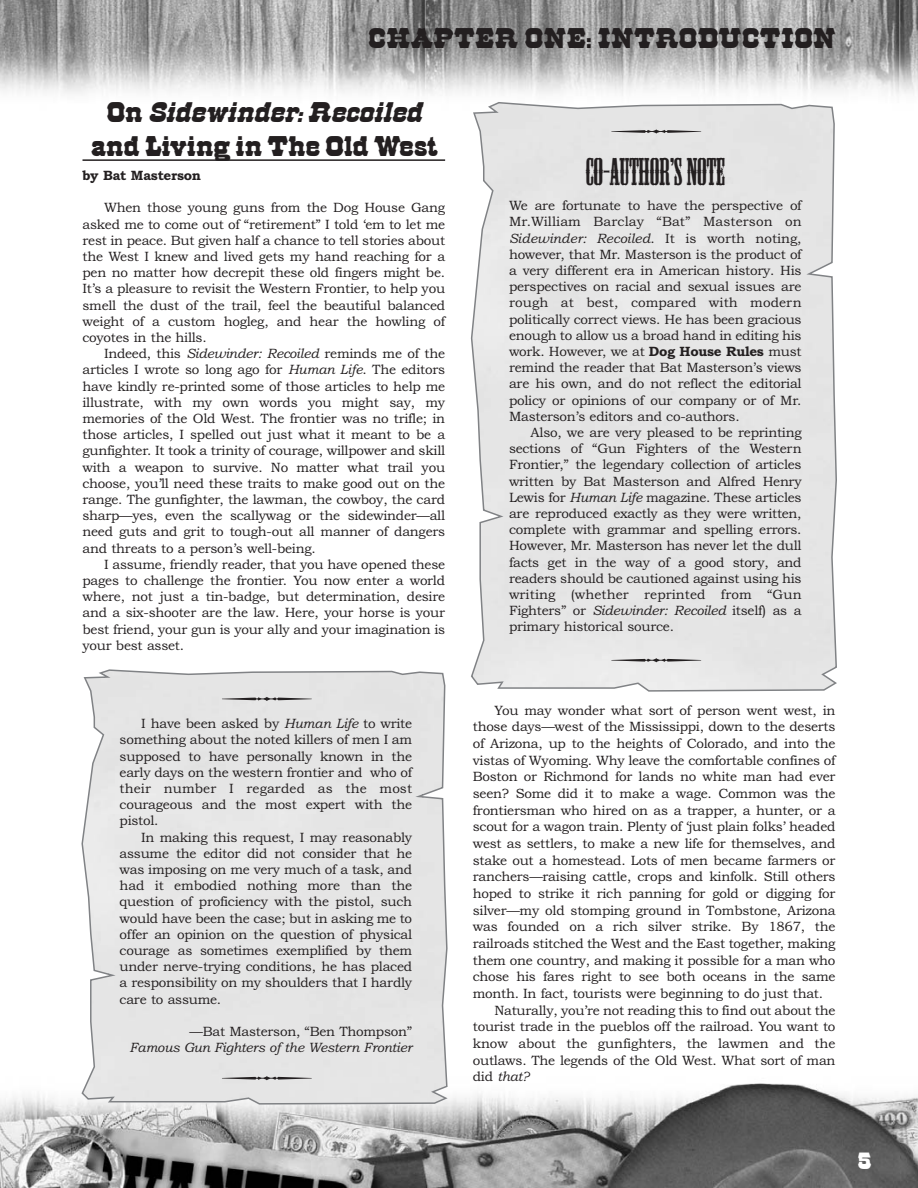
<style>
.page{position:relative;width:918px;height:1188px;background:#fff}
.page>*{position:absolute;margin:0;border:0;box-sizing:border-box;transform-origin:0 0}
.t1{font:36px "Mesquite";letter-spacing:-.01em;color:#231f20}
.t2{font:28.5px/34.2px "Rodding";letter-spacing:-.015em;color:#231f20;text-align:center}
.t3{font:24px "Rodding";color:#fff}
.t4{font:13.5px/16.2px "Bookman Old Style";letter-spacing:-.02em;color:#231f20;text-align:justify}
.t5{font:italic 13.5px "Bookman Old Style";letter-spacing:-.02em;color:#231f20}
.t6{font:700 13.5px "Bookman Old Style";letter-spacing:-.02em;color:#231f20}
.s1{font-style:italic}
.s2{font-weight:700}
.s3{font-style:normal}
</style>
<div class="page">
<img style="left:0;top:0;width:918px;height:95px">
<img style="left:0;top:1083px;width:918px;height:105px">
<hr style="left:82px;top:159px;width:363px;height:2px;background:#231f20">
<div style="left:471px;top:102px;width:366px;height:590px;background:#e5e5e5"></div>
<div style="left:81px;top:669px;width:367px;height:436px;background:#e5e5e5"></div>
<svg style="left:611px;top:129px;width:90px;height:5px"></svg>
<svg style="left:611px;top:658px;width:90px;height:4px"></svg>
<svg style="left:222px;top:697px;width:90px;height:4px"></svg>
<svg style="left:222px;top:1076px;width:90px;height:4px"></svg>
<h2 class="t2" style="left:368px;top:23px;width:469px">CHAPTER ONE: INTRODUCTION</h2>
<h2 class="t2" style="left:90px;top:98px;width:349px">On <span class="s1">Sidewinder:Recoiled </span>and Living in The Old West</h2>
<p class="t6" style="left:82px;top:170px;width:120px">by Bat Masterson</p>
<p class="t4" style="left:82px;top:201px;width:364px;text-indent:22px">When those young guns from the Dog House Gang asked me to come out of “retirement” I told ‘em to let me rest in peace. But given half a chance to tell stories about the West I knew and lived gets my hand reaching for a pen no matter how decrepit these old fingers might be.<br>It’s a pleasure to revisit the Western Frontier, to help you smell the dust of the trail, feel the beautiful balanced weight of a custom hogleg, and hear the howling of coyotes in the hills.</p>
<p class="t4" style="left:82px;top:347px;width:364px;text-indent:22px">Indeed, this <span class="s1">Sidewinder: Recoiled</span> reminds me of the articles I wrote so long ago for <span class="s1">Human Life</span>. The editors have kindly re-printed some of those articles to help me illustrate, with my own words you might say, my memories of the Old West. The frontier was no trifle; in those articles, I spelled out just what it meant to be a gunfighter. It took a trinity of courage, willpower and skill with a weapon to survive. No matter what trail you choose, you’ll need these traits to make good out on the range. The gunfighter, the lawman, the cowboy, the card sharp—yes, even the scallywag or the sidewinder—all need guts and grit to tough-out all manner of dangers and threats to a person’s well-being.</p>
<p class="t4" style="left:82px;top:557px;width:364px;text-indent:22px">I assume, friendly reader, that you have opened these pages to challenge the frontier. You now enter a world where, not just a tin-badge, but determination, desire and a six-shooter are the law. Here, your horse is your best friend, your gun is your ally and your imagination is your best asset.</p>
<p class="t4" style="left:120px;top:717px;width:294px;text-indent:22px">I have been asked by <span class="s1">Human Life</span> to write something about the noted killers of men I am supposed to have personally known in the early days on the western frontier and who of their number I regarded as the most courageous and the most expert with the pistol.</p>
<p class="t4" style="left:120px;top:830px;width:294px;text-indent:22px">In making this request, I may reasonably assume the editor did not consider that he was imposing on me very much of a task, and had it embodied nothing more than the question of proficiency with the pistol, such would have been the case; but in asking me to offer an opinion on the question of physical courage as sometimes exemplified by them under nerve-trying conditions, he has placed a responsibility on my shoulders that I hardly care to assume.</p>
<p class="t4" style="left:190px;top:1025px;width:224px">—Bat Masterson, “Ben Thompson”</p>
<p class="t5" style="left:129px;top:1043px;width:284px">Famous Gun Fighters of the Western Frontier</p>
<h1 class="t1" style="left:586px;top:151px;width:141px">CO-AUTHOR’S NOTE</h1>
<p class="t4" style="left:509px;top:199px;width:294px">We are fortunate to have the perspective of Mr.William Barclay “Bat” Masterson on <span class="s1">Sidewinder: Recoiled</span>. It is worth noting, however, that Mr. Masterson is the product of a very different era in American history. His perspectives on racial and sexual issues are rough at best, compared with modern politically correct views. He has been gracious enough to allow us a broad hand in editing his work. However, we at <span class="s2">Dog House Rules</span> must remind the reader that Bat Masterson’s views are his own, and do not reflect the editorial policy or opinions of our company or of Mr.<br>Masterson’s editors and co-authors.</p>
<p class="t4" style="left:509px;top:426px;width:294px;text-indent:22px">Also, we are very pleased to be reprinting sections of “Gun Fighters of the Western Frontier,” the legendary collection of articles written by Bat Masterson and Alfred Henry Lewis for <span class="s1">Human Life</span> magazine. These articles are reproduced exactly as they were written, complete with grammar and spelling errors.<br>However, Mr. Masterson has never let the dull facts get in the way of a good story, and readers should be cautioned against using his writing (whether reprinted from “Gun Fighters” or <span class="s1">Sidewinder: Recoiled</span> itself) as a primary historical source.</p>
<p class="t4" style="left:494px;top:703px;width:343px">You may wonder what sort of person went west, in</p>
<p class="t4" style="left:473px;top:720px;width:364px">those days—west of the Mississippi, down to the deserts</p>
<p class="t4" style="left:473px;top:737px;width:364px">of Arizona, up to the heights of Colorado, and into the</p>
<p class="t4" style="left:473px;top:753px;width:364px">vistas of Wyoming. Why leave the comfortable confines of</p>
<p class="t4" style="left:473px;top:770px;width:364px">Boston or Richmond for lands no white man had ever</p>
<p class="t4" style="left:473px;top:787px;width:364px">seen? Some did it to make a wage. Common was the</p>
<p class="t4" style="left:473px;top:803px;width:364px">frontiersman who hired on as a trapper, a hunter, or a</p>
<p class="t4" style="left:473px;top:820px;width:364px">scout for a wagon train. Plenty of ‘just plain folks’ headed</p>
<p class="t4" style="left:473px;top:837px;width:364px">west as settlers, to make a new life for themselves, and</p>
<p class="t4" style="left:473px;top:853px;width:364px">stake out a homestead. Lots of men became farmers or</p>
<p class="t4" style="left:473px;top:870px;width:364px">ranchers—raising cattle, crops and kinfolk. Still others</p>
<p class="t4" style="left:473px;top:887px;width:364px">hoped to strike it rich panning for gold or digging for</p>
<p class="t4" style="left:473px;top:903px;width:364px">silver—my old stomping ground in Tombstone, Arizona</p>
<p class="t4" style="left:473px;top:920px;width:364px">was founded on a rich silver strike. By 1867, the</p>
<p class="t4" style="left:473px;top:937px;width:364px">railroads stitched the West and the East together, making</p>
<p class="t4" style="left:473px;top:953px;width:364px">them one country, and making it possible for a man who</p>
<p class="t4" style="left:473px;top:970px;width:364px">chose his fares right to see both oceans in the same</p>
<p class="t4" style="left:473px;top:987px;width:352px">month. In fact, tourists were beginning to do just that.</p>
<p class="t4" style="left:494px;top:1003px;width:343px">Naturally, you’re not reading this to find out about the</p>
<p class="t4" style="left:473px;top:1020px;width:364px">tourist trade in the pueblos off the railroad. You want to</p>
<p class="t4" style="left:473px;top:1037px;width:364px">know about the gunfighters, the lawmen and the</p>
<p class="t4" style="left:473px;top:1053px;width:364px">outlaws. The legends of the Old West. What sort of man</p>
<p class="t5" style="left:473px;top:1072px;width:58px"><span class="s3">did</span> that?</p>
<h3 class="t3" style="left:856px;top:1152px;width:18px">5</h3>
</div>
